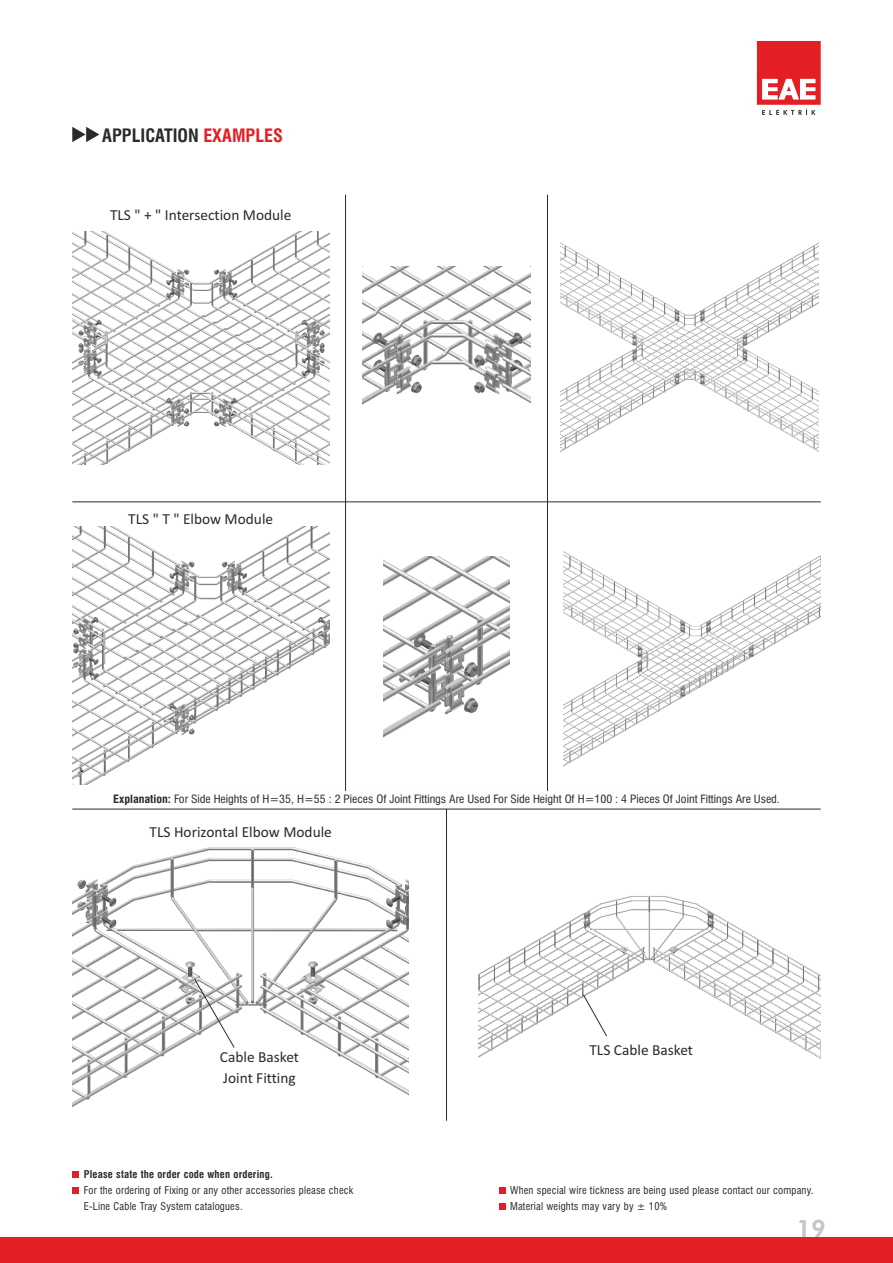
<style>
.page{position:relative;width:893px;height:1263px;background:#fff}
.page>*{position:absolute;margin:0;border:0;box-sizing:border-box;transform-origin:0 0}
.t1{font:800 24px "Futura BT";color:#c5c6c6}
.t2{font:700 condensed 18px "Swiss 721 BT";color:#2b2a29}
.t3{font:15.3px/20.7px "Calibri";color:#2b2a29}
.t4{font:condensed 11.1px "Swiss 721 BT";color:#2b2a29;scale:1.06 1}
.t5{font:condensed 10.5px/15.8px "Swiss 721 BT";letter-spacing:.02em;color:#2b2a29}
.s1{color:#e31e24}
.s2{font-weight:700}
</style>
<div class="page">
<svg style="left:757px;top:41px;width:64px;height:74px"></svg>
<hr style="left:345px;top:195px;width:1px;height:614px;background:#2b2a29">
<hr style="left:547px;top:195px;width:1px;height:614px;background:#2b2a29">
<img style="left:563px;top:551px;width:258px;height:215px">
<img style="left:72px;top:847px;width:337px;height:260px">
<img style="left:479px;top:895px;width:342px;height:164px">
<img style="left:72px;top:231px;width:258px;height:234px">
<img style="left:561px;top:243px;width:257px;height:209px">
<img style="left:72px;top:527px;width:258px;height:257px">
<div style="left:122px;top:791px;width:634px;height:24px;background:#fefefe"></div>
<svg style="left:72px;top:127px;width:27px;height:15px"></svg>
<svg style="left:194px;top:979px;width:41px;height:69px"></svg>
<svg style="left:583px;top:994px;width:24px;height:42px"></svg>
<img style="left:363px;top:267px;width:167px;height:137px">
<img style="left:384px;top:556px;width:125px;height:181px">
<hr style="left:72px;top:502px;width:749px;height:1px;background:#2b2a29">
<hr style="left:72px;top:809px;width:749px;height:1px;background:#2b2a29">
<hr style="left:446px;top:809px;width:1px;height:312px;background:#2b2a29">
<div style="left:499px;top:1203px;width:7px;height:7px;background:#e31e24"></div>
<div style="left:499px;top:1187px;width:7px;height:7px;background:#e31e24"></div>
<div style="left:72px;top:1187px;width:7px;height:7px;background:#e31e24"></div>
<div style="left:72px;top:1171px;width:7px;height:7px;background:#e31e24"></div>
<div style="left:0;top:1237px;width:893px;height:26px;background:#e31e24"></div>
<p class="t2" style="left:102px;top:128px;width:182px">APPLICATION <span class="s1">EXAMPLES</span></p>
<p class="t3" style="left:110px;top:205px;width:183px">TLS " + " Intersection Module</p>
<p class="t3" style="left:128px;top:509px;width:146px">TLS " T " Elbow Module</p>
<p class="t4" style="left:113px;top:795px;width:630px"><span class="s2">Explanation:</span> For Side Heights of H=35, H=55 : 2 Pieces Of Joint Fittings Are Used For Side Height Of H=100 : 4 Pieces Of Joint Fittings Are Used.</p>
<p class="t3" style="left:150px;top:823px;width:184px">TLS Horizontal Elbow Module</p>
<p class="t3" style="left:220px;top:1048px;width:81px">Cable Basket<br>Joint Fitting</p>
<p class="t5" style="left:84px;top:1168px;width:271px"><span class="s2">Please state the order code when ordering.<br></span>For the ordering of Fixing or any other accessories please check<br>E-Line Cable Tray System catalogues.</p>
<p class="t3" style="left:589px;top:1040px;width:105px">TLS Cable Basket</p>
<p class="t5" style="left:510px;top:1183px;width:305px">When special wire tickness are being used please contact our company.<br>Material weights may vary by ± 10%</p>
<p class="t1" style="left:796px;top:1219px;width:31px">19</p>
</div>
